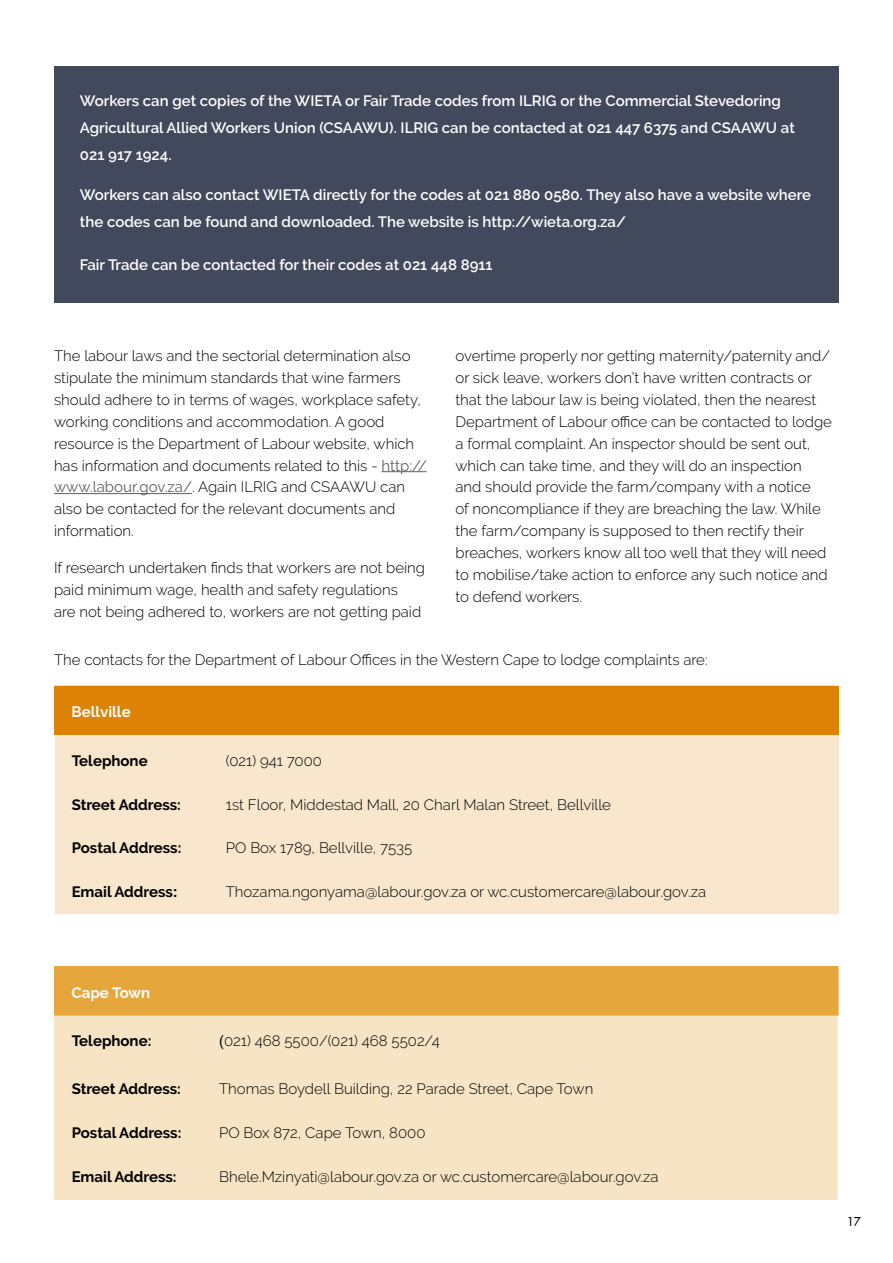
<style>
.page{position:relative;width:893px;height:1263px;background:#fff}
.page>*{position:absolute;margin:0;border:0;box-sizing:border-box;transform-origin:0 0}
.t1{font:300 15px/21.9px "Raleway";color:#000}
.t2{font:600 15px/27px "Raleway";color:#fff}
.t3{font:700 15px "Raleway";color:#000}
.t4{font:700 15px "Raleway";color:#fff}
.t5{font:12px "Futura";color:#000}
.s1{font-weight:400;color:#5f5f5f}
.s2{font-family:"Arial"}
.s3{font-family:"Arial";font-weight:400}
</style>
<div class="page">
<div style="left:54px;top:66px;width:785px;height:236px;background:#43495c"></div>
<hr style="left:381px;top:471px;width:46px;height:1px;background:#5f5f5f">
<hr style="left:54px;top:493px;width:138px;height:1px;background:#5f5f5f">
<div style="left:55px;top:686px;width:783px;height:48px;background:#de8205"></div>
<div style="left:55px;top:734px;width:783px;height:180px;background:#f8e6cd"></div>
<hr style="left:54px;top:687px;width:1px;height:47px;background:#de8205">
<hr style="left:54px;top:686px;width:785px;height:1px;background:#de8205">
<hr style="left:838px;top:687px;width:1px;height:47px;background:#de8205">
<hr style="left:54px;top:734px;width:785px;height:1px;background:#de8205">
<div style="left:55px;top:967px;width:783px;height:48px;background:#e5a63b"></div>
<div style="left:55px;top:1015px;width:783px;height:184px;background:#f7e4c4"></div>
<hr style="left:54px;top:967px;width:1px;height:47px;background:#e5a63b">
<hr style="left:54px;top:966px;width:785px;height:1px;background:#e5a63b">
<hr style="left:837px;top:967px;width:2px;height:47px;background:#e5a63b">
<hr style="left:54px;top:1014px;width:785px;height:1px;background:#e5a63b">
<p class="t2" style="left:80px;top:88px;width:716px">Workers can get copies of the WIETA or Fair Trade codes from ILRIG or the Commercial Stevedoring<br>Agricultural Allied Workers Union (CSAAWU). ILRIG can be contacted at 021 447 6375 and CSAAWU at<br>021 917 1924.</p>
<p class="t2" style="left:80px;top:181px;width:732px">Workers can also contact WIETA directly for the codes at 021 880 0580. They also have a website where the codes can be found and downloaded. The website is http://wieta.org.za/</p>
<p class="t2" style="left:80px;top:251px;width:414px">Fair Trade can be contacted for their codes at 021 448 8911</p>
<p class="t1" style="left:54px;top:345px;width:374px">The labour laws and the sectorial determination also stipulate the minimum standards that wine farmers should adhere to in terms of wages, workplace safety, working conditions and accommodation. A good resource is the Department of Labour website, which has information and documents related to this - <span class="s1">http:// www.labour.gov.za/</span>. Again ILRIG and CSAAWU can also be contacted for the relevant documents and information.</p>
<p class="t1" style="left:54px;top:557px;width:373px">If research undertaken finds that workers are not being paid minimum wage, health and safety regulations<br>are not being adhered to, workers are not getting paid</p>
<p class="t1" style="left:455px;top:345px;width:378px">overtime properly nor getting maternity/paternity and/ or sick leave, workers don’t have written contracts or that the labour law is being violated, then the nearest Department of Labour office can be contacted to lodge a formal complaint. An inspector should be sent out, which can take time, and they will do an inspection<br>and should provide the farm/company with a notice<br>of noncompliance if they are breaching the law. While the farm/company is supposed to then rectify their breaches, workers know all too well that they will need to mobilise/take action to enforce any such notice and to defend workers.</p>
<p class="t1" style="left:54px;top:648px;width:655px">The contacts for the Department of Labour Offices in the Western Cape to lodge complaints are:</p>
<p class="t4" style="left:72px;top:703px;width:61px">Bellville</p>
<p class="t3" style="left:72px;top:752px;width:78px">Telephone</p>
<p class="t1" style="left:226px;top:749px;width:98px">(021) 941 7000</p>
<p class="t3" style="left:72px;top:796px;width:111px">Street Address:</p>
<p class="t1" style="left:226px;top:793px;width:387px">1st Floor, Middestad Mall, 20 Charl Malan Street, Bellville</p>
<p class="t3" style="left:72px;top:839px;width:111px">Postal Address:</p>
<p class="t1" style="left:226px;top:837px;width:188px">PO Box 1789, Bellville, 7535</p>
<p class="t3" style="left:72px;top:883px;width:108px">Email Address<span class="s2">:</span></p>
<p class="t1" style="left:226px;top:881px;width:482px">Thozama.ngonyama@labour.gov.za or wc.customercare@labour.gov.za</p>
<p class="t4" style="left:72px;top:984px;width:80px">Cape Town</p>
<p class="t3" style="left:72px;top:1032px;width:81px">Telephone:</p>
<p class="t1" style="left:219px;top:1030px;width:222px"><span class="s3">(</span>021) 468 5500/(021) 468 5502/4</p>
<p class="t3" style="left:72px;top:1080px;width:111px">Street Address:</p>
<p class="t1" style="left:219px;top:1078px;width:376px">Thomas Boydell Building, 22 Parade Street, Cape Town</p>
<p class="t3" style="left:72px;top:1124px;width:111px">Postal Address:</p>
<p class="t1" style="left:219px;top:1122px;width:208px">PO Box 872, Cape Town, 8000</p>
<p class="t3" style="left:72px;top:1168px;width:106px">Email Address:</p>
<p class="t1" style="left:219px;top:1166px;width:441px">Bhele.Mzinyati@labour.gov.za or wc.customercare@labour.gov.za</p>
<p class="t5" style="left:847px;top:1213px;width:15px">17</p>
</div>
